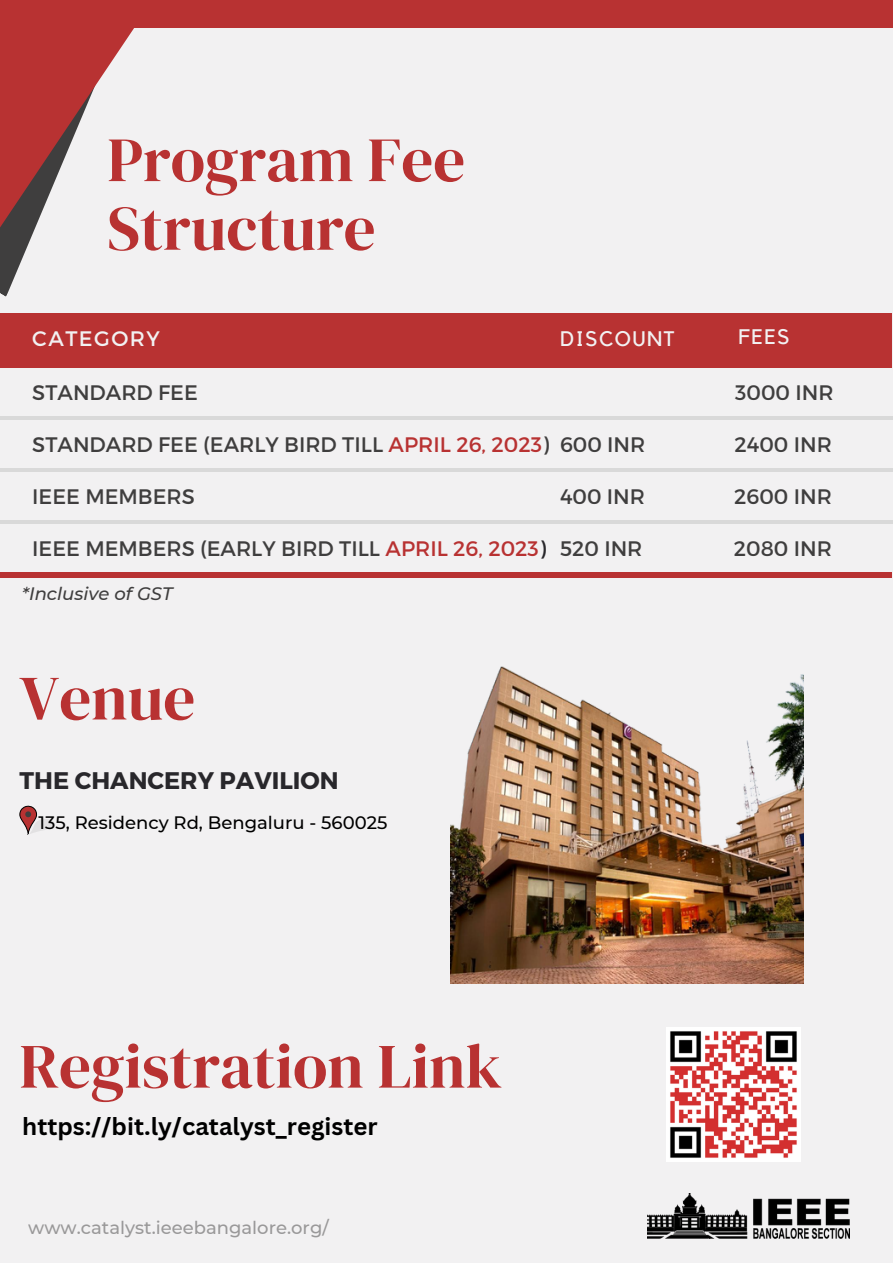
<style>
.page{position:relative;width:893px;height:1264px;background:#fff}
.page>*{position:absolute;margin:0;border:0;box-sizing:border-box;transform-origin:0 0}
.t1{font:63px/68.6px "DM Serif Display";color:#b83232}
.t2{font:700 24px "Canva Sans";color:#000}
.t3{font:700 24px "Montserrat";color:#28272b}
.t4{font:21px "Montserrat";color:#3f3e3e}
.t5{font:21px "Kollektif";letter-spacing:.07em;color:#f2f1f2}
.t6{font:21px "Montserrat";letter-spacing:.07em;color:#f2f1f2}
.t7{font:500 18px "Montserrat";color:#000}
.t8{font:500 18px "Montserrat";color:#3f3e3e}
.t9{font:italic 500 18px "Montserrat";color:#3f3e3e}
.s1{color:#b83232}
.s2{color:#28272b}
</style>
<div class="page">
<div style="left:0;top:0;width:892px;height:1262px;background:#f2f1f2"></div>
<svg style="left:0;top:227px;width:36px;height:70px"></svg>
<svg style="left:0;top:0;width:134px;height:227px;fill:#b83232"></svg>
<div style="left:120px;top:0;width:772px;height:28px;background:#b83232"></div>
<div style="left:0;top:313px;width:891px;height:54px;background:#b83232"></div>
<hr style="left:0;top:416px;width:892px;height:4px;background:#d9d9d9">
<hr style="left:0;top:468px;width:892px;height:4px;background:#d9d9d9">
<hr style="left:0;top:520px;width:892px;height:3px;background:#d9d9d9">
<div style="left:0;top:572px;width:892px;height:6px;background:#b83232"></div>
<img style="left:451px;top:666px;width:352px;height:317px">
<svg style="left:20px;top:805px;width:34px;height:29px"></svg>
<img style="left:666px;top:1027px;width:134px;height:134px">
<img style="left:647px;top:1193px;width:202px;height:45px">
<h1 class="t1" style="left:107px;top:125px;width:359px">Program Fee<br>Structure</h1>
<p class="t6" style="left:32px;top:325px;width:129px">CATEGORY</p>
<p class="t5" style="left:560px;top:329px;width:116px">DISCOUNT</p>
<p class="t5" style="left:738px;top:327px;width:52px">FEES</p>
<p class="t4" style="left:32px;top:379px;width:167px">STANDARD FEE</p>
<p class="t4" style="left:735px;top:379px;width:100px">3000 INR</p>
<p class="t4" style="left:32px;top:431px;width:614px">STANDARD FEE (EARLY BIRD TILL <span class="s1">APRIL 26, 2023</span>) 600 INR</p>
<p class="t4" style="left:734px;top:431px;width:99px">2400 INR</p>
<p class="t4" style="left:32px;top:483px;width:164px">IEEE MEMBERS</p>
<p class="t4" style="left:560px;top:483px;width:87px">400 INR</p>
<p class="t4" style="left:734px;top:483px;width:99px">2600 INR</p>
<p class="t4" style="left:32px;top:534px;width:611px">IEEE MEMBERS (EARLY BIRD TILL <span class="s1">APRIL 26, 2023</span><span class="s2">)</span> 520 INR</p>
<p class="t4" style="left:733px;top:534px;width:99px">2080 INR</p>
<p class="t9" style="left:22px;top:582px;width:152px">*Inclusive of GST</p>
<h1 class="t1" style="left:20px;top:663px;width:177px">Venue</h1>
<p class="t3" style="left:20px;top:765px;width:320px">THE CHANCERY PAVILION</p>
<p class="t7" style="left:39px;top:811px;width:350px">135, Residency Rd, Bengaluru - 560025</p>
<h1 class="t1" style="left:20px;top:1031px;width:484px">Registration Link</h1>
<p class="t2" style="left:22px;top:1109px;width:357px">https://bit.ly/catalyst_register</p>
<p class="t8" style="left:28px;top:1216px;width:302px">www.catalyst.ieeebangalore.org/</p>
</div>
